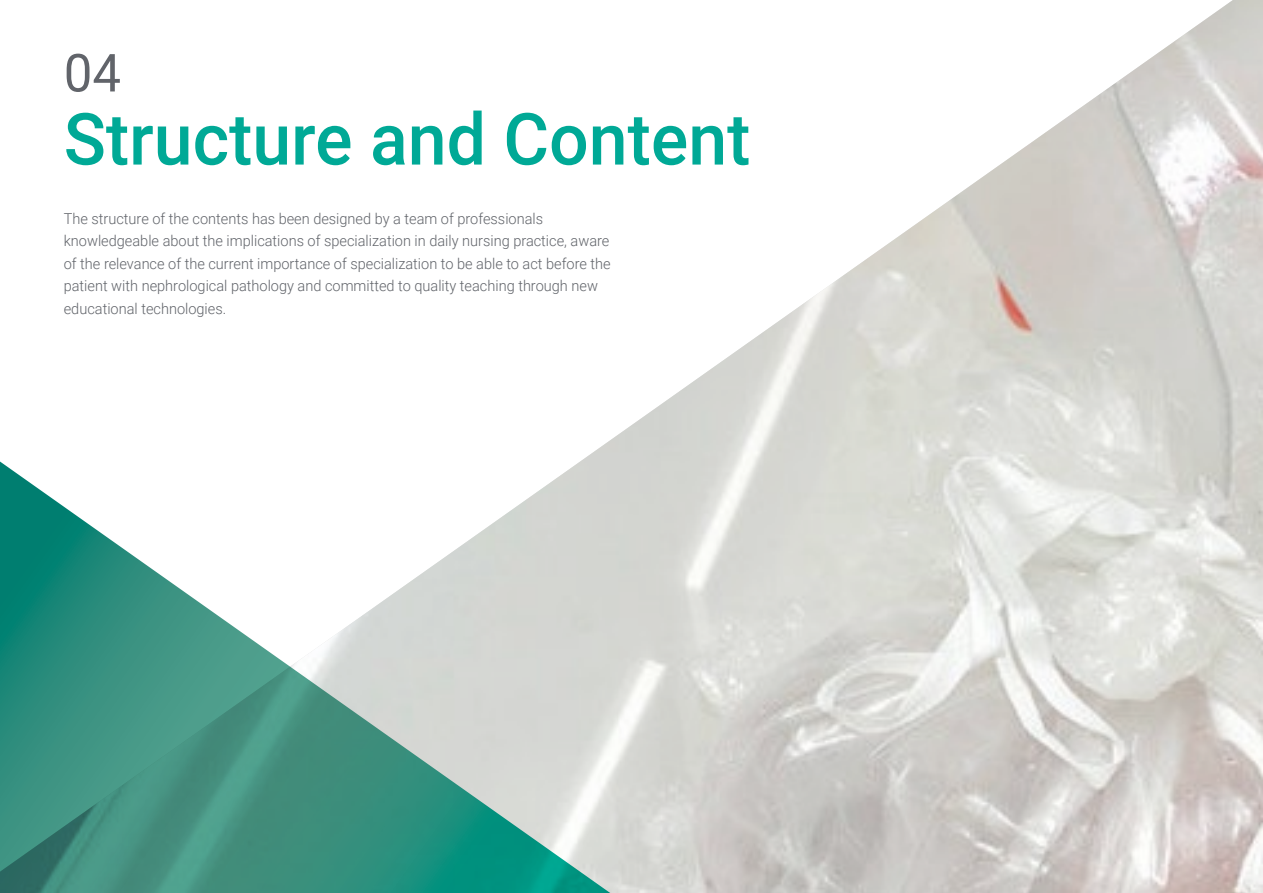
<style>
.page{position:relative;width:1263px;height:893px;background:#fff}
.page>*{position:absolute;margin:0;border:0;box-sizing:border-box;transform-origin:0 0}
.t1{font:500 72px "Roboto";color:#00a996}
.t2{font:52.5px "Roboto";color:#61646a}
.t3{font:300 15px/22.5px "Roboto";color:#61646a}
</style>
<div class="page">
<img style="left:602px;top:0;width:661px;height:893px">
<svg style="left:0;top:446px;width:640px;height:447px"></svg>
<h2 class="t2" style="left:64px;top:36px;width:59px">04</h2>
<h1 class="t1" style="left:64px;top:89px;width:688px">Structure and Content</h1>
<p class="t3" style="left:64px;top:207px;width:548px">The structure of the contents has been designed by a team of professionals knowledgeable about the implications of specialization in daily nursing practice, aware of the relevance of the current importance of specialization to be able to act before the patient with nephrological pathology and committed to quality teaching through new educational technologies.</p>
</div>
